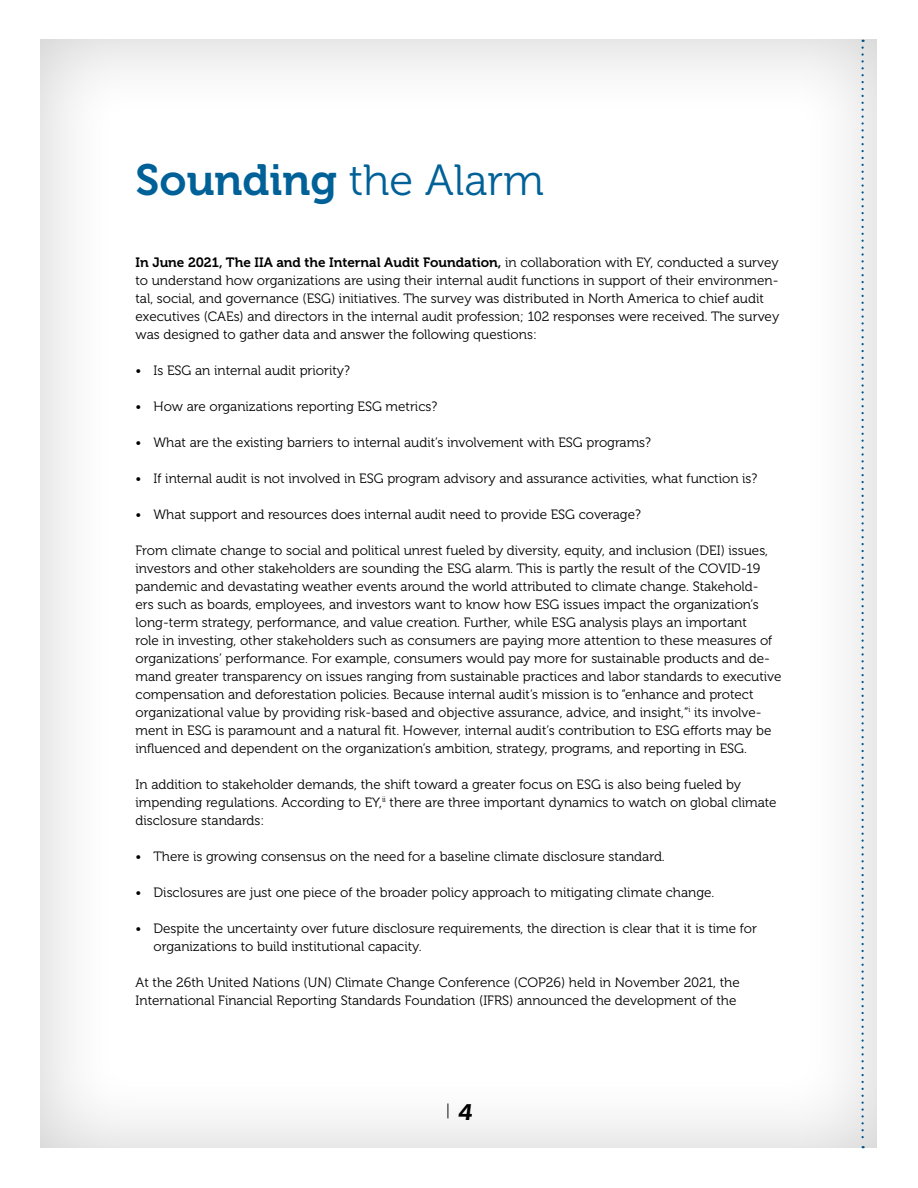
<style>
.page{position:relative;width:918px;height:1188px;background:#fff}
.page>*{position:absolute;margin:0;border:0;box-sizing:border-box;transform-origin:0 0}
.t1{font:43.5px "Museo 700";color:#006198}
.t2{font:300 16.5px "Basic Sans";color:#000}
.t3{font:13.5px/18px "Museo 300";color:#000}
.t4{font:13.5px "Museo 700";color:#000}
.s1{font-family:"Museo 300"}
.s2{font-weight:700;font-style:italic;font-size:24px}
</style>
<div class="page">
<div style="left:27px;top:29px;width:863px;height:1120px;background:#000;opacity:.2"></div>
<h1 class="t1" style="left:136px;top:155px;width:410px">Sounding <span class="s1">the Alarm</span></h1>
<p class="t4" style="left:136px;top:254px;width:645px">In June 2021, The IIA and the Internal Audit Foundation, <span class="s1">in collaboration with EY, conducted a survey</span></p>
<p class="t3" style="left:136px;top:271px;width:645px">to understand how organizations are using their internal audit functions in support of their environmen&shy;tal, social, and governance (ESG) initiatives. The survey was distributed in North America to chief audit executives (CAEs) and directors in the internal audit profession; 102 responses were received. The survey was designed to gather data and answer the following questions:</p>
<p class="t3" style="left:136px;top:361px;width:216px">• Is ESG an internal audit priority?</p>
<p class="t3" style="left:136px;top:397px;width:303px">• How are organizations reporting ESG metrics?</p>
<p class="t3" style="left:136px;top:433px;width:517px">• What are the existing barriers to internal audit’s involvement with ESG programs?</p>
<p class="t3" style="left:136px;top:469px;width:623px">• If internal audit is not involved in ESG program advisory and assurance activities, what function is?</p>
<p class="t3" style="left:136px;top:505px;width:507px">• What support and resources does internal audit need to provide ESG coverage?</p>
<p class="t3" style="left:136px;top:541px;width:647px">From climate change to social and political unrest fueled by diversity, equity, and inclusion (DEI) issues, investors and other stakeholders are sounding the ESG alarm. This is partly the result of the COVID-19 pandemic and devastating weather events around the world attributed to climate change. Stakehold-<br>ers such as boards, employees, and investors want to know how ESG issues impact the organization’s long-term strategy, performance, and value creation. Further, while ESG analysis plays an important<br>role in investing, other stakeholders such as consumers are paying more attention to these measures of organizations’ performance. For example, consumers would pay more for sustainable products and de&shy;mand greater transparency on issues ranging from sustainable practices and labor standards to executive compensation and deforestation policies. Because internal audit’s mission is to “enhance and protect organizational value by providing risk-based and objective assurance, advice, and insight,”<sup>i</sup> its involve&shy;ment in ESG is paramount and a natural fit. However, internal audit’s contribution to ESG efforts may be influenced and dependent on the organization’s ambition, strategy, programs, and reporting in ESG.</p>
<p class="t3" style="left:136px;top:775px;width:643px">In addition to stakeholder demands, the shift toward a greater focus on ESG is also being fueled by impending regulations. According to EY,<sup>ii</sup> there are three important dynamics to watch on global climate disclosure standards:</p>
<p class="t3" style="left:136px;top:847px;width:531px">• There is growing consensus on the need for a baseline climate disclosure standard.</p>
<p class="t3" style="left:136px;top:883px;width:581px">• Disclosures are just one piece of the broader policy approach to mitigating climate change.</p>
<p class="t3" style="left:154px;top:919px;width:605px;text-indent:-18px">• Despite the uncertainty over future disclosure requirements, the direction is clear that it is time for organizations to build institutional capacity.</p>
<p class="t3" style="left:136px;top:973px;width:606px">At the 26th United Nations (UN) Climate Change Conference (COP26) held in November 2021, the<br>International Financial Reporting Standards Foundation (IFRS) announced the development of the</p>
<p class="t2" style="left:446px;top:1100px;width:27px">| <span class="s2">4</span></p>
</div>
